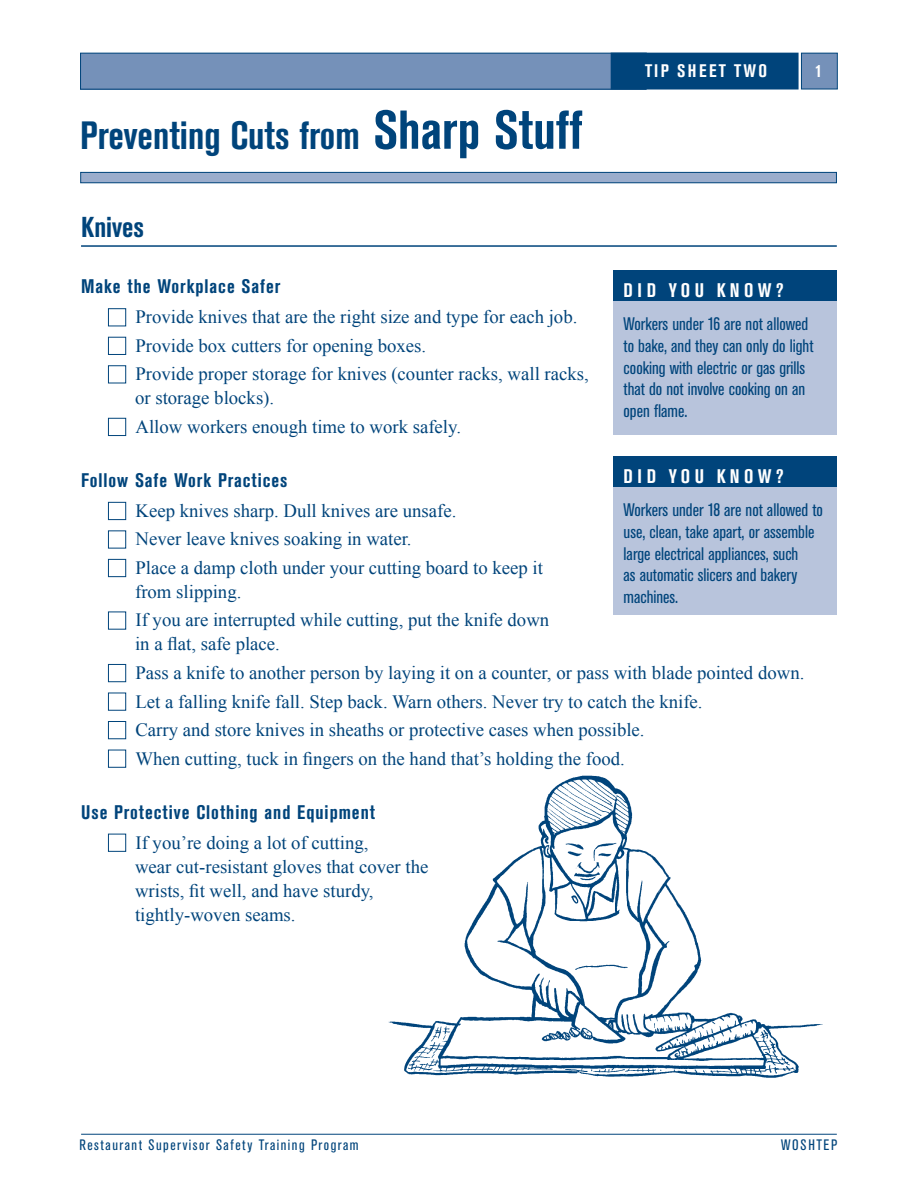
<style>
.page{position:relative;width:917px;height:1187px;background:#fff}
.page>*{position:absolute;margin:0;border:0;box-sizing:border-box;transform-origin:0 0}
.t1{font:700 condensed 39px "Akzidenz Grotesk BE";color:#00447b}
.t2{font:700 condensed 28.5px "Akzidenz Grotesk BE";color:#00447b}
.t3{font:700 condensed 19.5px "Akzidenz Grotesk BE";letter-spacing:.05em;color:#00447b}
.t4{font:700 condensed 19.5px "Akzidenz Grotesk BE";letter-spacing:.235em;color:#fff}
.t5{font:18.75px/28.5px "Times New Roman";color:#00447b}
.t6{font:condensed 18px/21.6px "Akzidenz Grotesk BE";color:#00447b}
.t7{font:700 condensed 18px "Akzidenz Grotesk BE";letter-spacing:.13em;color:#fff}
.t8{font:condensed 15px "Akzidenz Grotesk BE";letter-spacing:.1em;color:#00447b}
.t9{font:condensed 15px "Akzidenz Grotesk BE";letter-spacing:.12em;color:#00447b}
.s1{font-size:54px}
</style>
<div class="page">
<div style="left:80px;top:53px;width:566px;height:36px;background:#7591b9"></div>
<div style="left:80px;top:53px;width:566px;height:36px;border:1px solid #00447b"></div>
<div style="left:611px;top:53px;width:186px;height:36px;background:#00447b"></div>
<div style="left:801px;top:53px;width:36px;height:36px;background:#7591b9"></div>
<div style="left:800px;top:53px;width:37px;height:36px;border:1px solid #00447b"></div>
<hr style="left:81px;top:1133px;width:755px;height:1px;background:#00447b">
<hr style="left:81px;top:245px;width:755px;height:2px;background:#00447b">
<div style="left:108px;top:308px;width:18px;height:18px;border:1px solid #00447b"></div>
<div style="left:108px;top:337px;width:18px;height:18px;border:1px solid #00447b"></div>
<div style="left:108px;top:365px;width:18px;height:18px;border:1px solid #00447b"></div>
<div style="left:108px;top:418px;width:18px;height:18px;border:1px solid #00447b"></div>
<div style="left:108px;top:502px;width:18px;height:18px;border:1px solid #00447b"></div>
<div style="left:108px;top:530px;width:18px;height:18px;border:1px solid #00447b"></div>
<div style="left:108px;top:559px;width:18px;height:18px;border:1px solid #00447b"></div>
<div style="left:108px;top:611px;width:18px;height:18px;border:1px solid #00447b"></div>
<div style="left:108px;top:664px;width:18px;height:18px;border:1px solid #00447b"></div>
<div style="left:108px;top:692px;width:18px;height:18px;border:1px solid #00447b"></div>
<div style="left:108px;top:721px;width:18px;height:18px;border:1px solid #00447b"></div>
<div style="left:108px;top:749px;width:18px;height:18px;border:1px solid #00447b"></div>
<div style="left:108px;top:833px;width:18px;height:18px;border:1px solid #00447b"></div>
<div style="left:81px;top:172px;width:755px;height:11px;background:#9badcc"></div>
<div style="left:80px;top:172px;width:756px;height:11px;border:1px solid #00447b"></div>
<div style="left:612px;top:300px;width:224px;height:134px;background:#b8c4dc"></div>
<div style="left:613px;top:270px;width:223px;height:30px;background:#00447b"></div>
<div style="left:612px;top:486px;width:224px;height:128px;background:#b8c4dc"></div>
<div style="left:613px;top:456px;width:223px;height:30px;background:#00447b"></div>
<img style="left:388px;top:775px;width:435px;height:303px">
<h1 class="t1" style="left:80px;top:113px;width:504px">Preventing Cuts from <span class="s1">Sharp Stuff</span></h1>
<h2 class="t2" style="left:81px;top:210px;width:65px">Knives</h2>
<p class="t7" style="left:645px;top:61px;width:123px">TIP SHEET TWO</p>
<p class="t7" style="left:815px;top:61px;width:9px">1</p>
<p class="t3" style="left:81px;top:275px;width:201px">Make the Workplace Safer</p>
<p class="t5" style="left:135px;top:302px;width:455px">Provide knives that are the right size and type for each job.<br>Provide box cutters for opening boxes.<br>Provide proper storage for knives (counter racks, wall racks,</p>
<p class="t5" style="left:135px;top:383px;width:327px">or storage blocks).<br>Allow workers enough time to work safely.</p>
<p class="t3" style="left:81px;top:469px;width:208px">Follow Safe Work Practices</p>
<p class="t5" style="left:135px;top:496px;width:409px">Keep knives sharp. Dull knives are unsafe.<br>Never leave knives soaking in water.<br>Place a damp cloth under your cutting board to keep it</p>
<p class="t5" style="left:135px;top:577px;width:415px">from slipping.<br>If you are interrupted while cutting, put the knife down</p>
<p class="t5" style="left:135px;top:629px;width:670px">in a flat, safe place.<br>Pass a knife to another person by laying it on a counter, or pass with blade pointed down.<br>Let a falling knife fall. Step back. Warn others. Never try to catch the knife.<br>Carry and store knives in sheaths or protective cases when possible.<br>When cutting, tuck in fingers on the hand that’s holding the food.</p>
<p class="t3" style="left:81px;top:800px;width:295px">Use Protective Clothing and Equipment</p>
<p class="t5" style="left:135px;top:830px;width:295px;line-height:24px">If you’re doing a lot of cutting,<br>wear cut-resistant gloves that cover the wrists, fit well, and have sturdy, tightly-woven seams.</p>
<p class="t4" style="left:623px;top:279px;width:161px">DID YOU KNOW?</p>
<p class="t6" style="left:623px;top:314px;width:191px">Workers under 16 are not allowed to bake, and they can only do light cooking with electric or gas grills that do not involve cooking on an open flame.</p>
<p class="t4" style="left:623px;top:465px;width:161px">DID YOU KNOW?</p>
<p class="t6" style="left:623px;top:499px;width:201px">Workers under 18 are not allowed to use, clean, take apart, or assemble large electrical appliances, such<br>as automatic slicers and bakery machines.</p>
<p class="t8" style="left:79px;top:1135px;width:280px">Restaurant Supervisor Safety Training Program</p>
<p class="t9" style="left:780px;top:1135px;width:58px">WOSHTEP</p>
</div>
